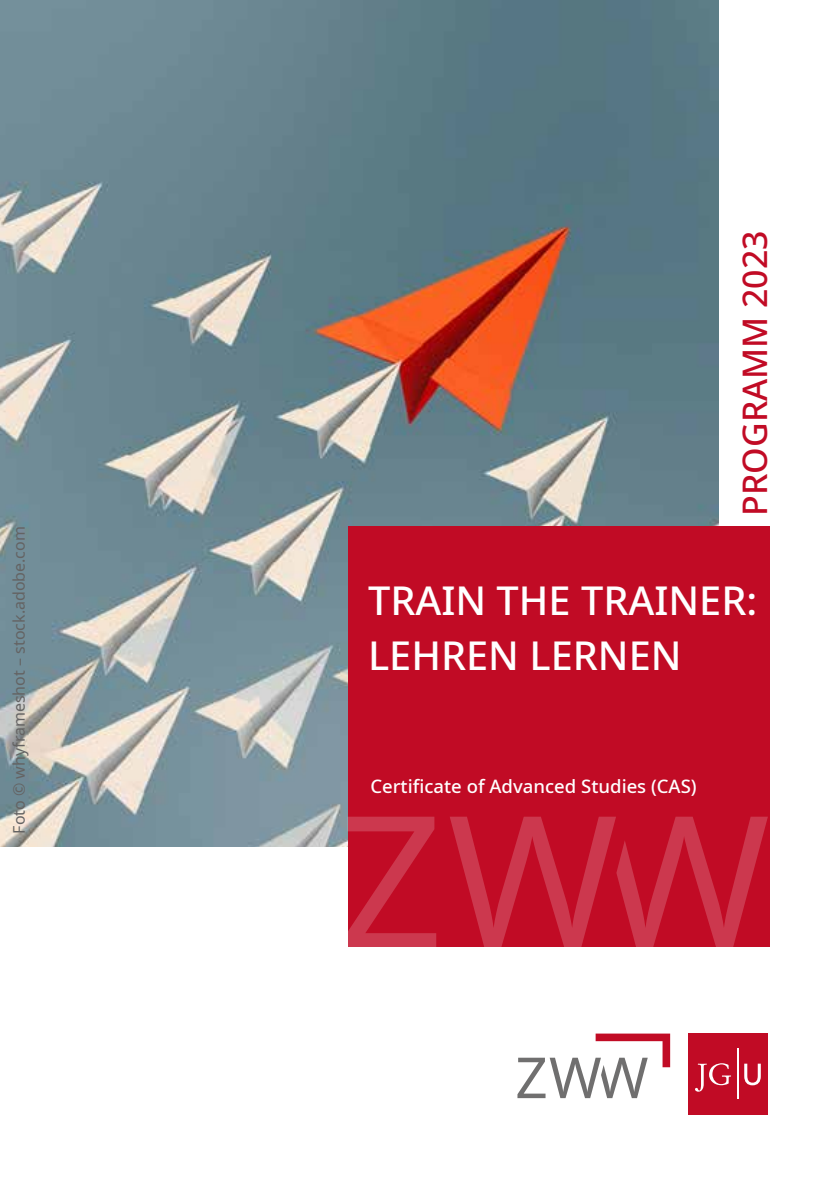
<style>
.page{position:relative;width:840px;height:1191px;background:#fff}
.page>*{position:absolute;margin:0;border:0;box-sizing:border-box;transform-origin:0 0}
.t1{font:500 39.6px/54.8px "Noto Sans";color:#fff}
.t2{font:500 33.8px "Noto Sans";color:#c10b25}
.t3{font:500 18.6px "Noto Sans";color:#fff}
.t4{font:16px "Noto Sans";color:#646363}
</style>
<div class="page">
<div style="left:687px;top:1033px;width:80px;height:81px;background:#c10b25"></div>
<svg style="left:695px;top:1063px;width:35px;height:28px"></svg>
<svg style="left:744px;top:1063px;width:16px;height:22px"></svg>
<hr style="left:736px;top:1048px;width:2px;height:51px;background:#fff">
<svg style="left:517px;top:1033px;width:152px;height:65px"></svg>
<img style="left:0;top:0;width:718px;height:846px">
<div style="left:348px;top:526px;width:421px;height:421px;background:#c10b25"></div>
<svg style="left:345px;top:816px;width:422px;height:131px"></svg>
<p class="t4" style="left:8px;top:833px;width:309px;rotate:-90deg">Foto © whyframeshot – stock.adobe.com</p>
<h2 class="t2" style="left:730px;top:516px;width:287px;rotate:-90deg">PROGRAMM 2023</h2>
<h1 class="t1" style="left:368px;top:574px;width:390px">TRAIN THE TRAINER:<br>LEHREN LERNEN</h1>
<p class="t3" style="left:370px;top:773px;width:327px">Certificate of Advanced Studies (CAS)</p>
</div>
